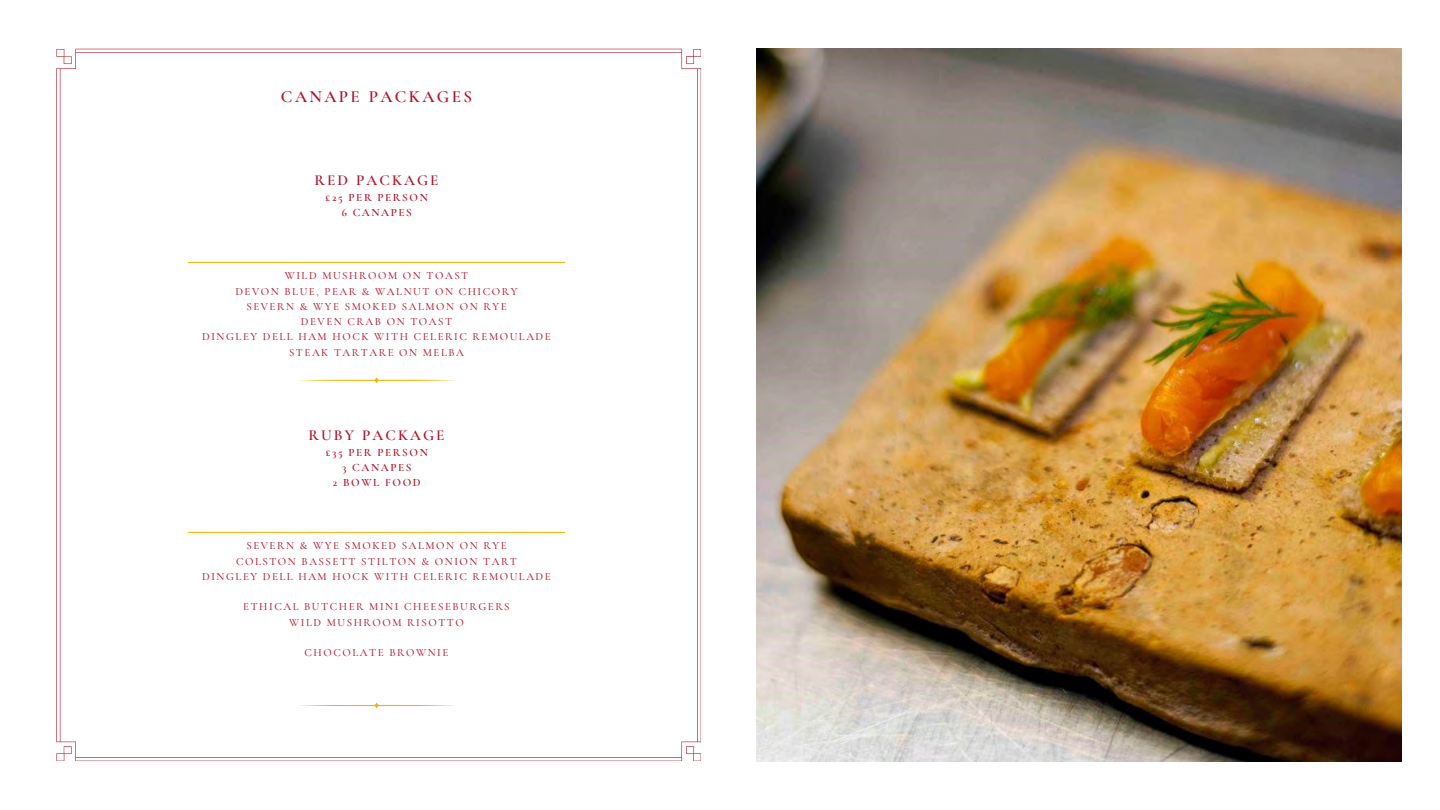
<style>
.page{position:relative;width:1440px;height:810px;background:#fff}
.page>*{position:absolute;margin:0;border:0;box-sizing:border-box;transform-origin:0 0}
.t1{font:600 17px "Cormorant Garamond";letter-spacing:.14em;color:#af1126}
.t2{font:600 15.2px "Cormorant Garamond";letter-spacing:.14em;color:#af1126}
.t3{font:600 11.2px/15px "Cormorant Garamond";letter-spacing:.14em;color:#af1126;text-align:center}
.t4{font:500 11px "Cormorant Garamond";letter-spacing:.14em;color:#af1126}
</style>
<div class="page">
<img style="left:757px;top:49px;width:645px;height:712px">
<svg style="left:56px;top:49px;width:645px;height:712px"></svg>
<hr style="left:188px;top:262px;width:377px;height:1px;background:#edb602">
<hr style="left:188px;top:532px;width:377px;height:1px;background:#edb602">
<div style="left:319px;top:496px;width:115px;height:29px;background:#fff"></div>
<div style="left:319px;top:226px;width:115px;height:29px;background:#fff"></div>
<div style="left:319px;top:114px;width:115px;height:28px;background:#fff"></div>
<h2 class="t1" style="left:281px;top:86px;width:193px">CANAPE PACKAGES</h2>
<p class="t2" style="left:314px;top:171px;width:126px">RED PACKAGE</p>
<p class="t3" style="left:326px;top:190px;width:104px">£25 PER PERSON<br>6 CANAPES</p>
<p class="t4" style="left:285px;top:269px;width:185px">WILD MUSHROOM ON TOAST</p>
<p class="t4" style="left:235px;top:284px;width:284px">DEVON BLUE, PEAR &amp; WALNUT ON CHICORY</p>
<p class="t4" style="left:246px;top:300px;width:262px">SEVERN &amp; WYE SMOKED SALMON ON RYE</p>
<p class="t4" style="left:301px;top:315px;width:153px">DEVEN CRAB ON TOAST</p>
<p class="t4" style="left:202px;top:330px;width:350px">DINGLEY DELL HAM HOCK WITH CELERIC REMOULADE</p>
<p class="t4" style="left:289px;top:346px;width:176px">STEAK TARTARE ON MELBA</p>
<h2 class="t2" style="left:308px;top:425px;width:138px">RUBY PACKAGE</h2>
<h2 class="t3" style="left:326px;top:445px;width:104px">£35 PER PERSON<br>3 CANAPES<br>2 BOWL FOOD</h2>
<p class="t4" style="left:246px;top:539px;width:262px">SEVERN &amp; WYE SMOKED SALMON ON RYE</p>
<p class="t4" style="left:236px;top:554px;width:282px">COLSTON BASSETT STILTON &amp; ONION TART</p>
<p class="t4" style="left:202px;top:570px;width:350px">DINGLEY DELL HAM HOCK WITH CELERIC REMOULADE</p>
<p class="t4" style="left:243px;top:600px;width:268px">ETHICAL BUTCHER MINI CHEESEBURGERS</p>
<p class="t4" style="left:289px;top:616px;width:176px">WILD MUSHROOM RISOTTO</p>
<p class="t4" style="left:305px;top:646px;width:145px">CHOCOLATE BROWNIE</p>
</div>
